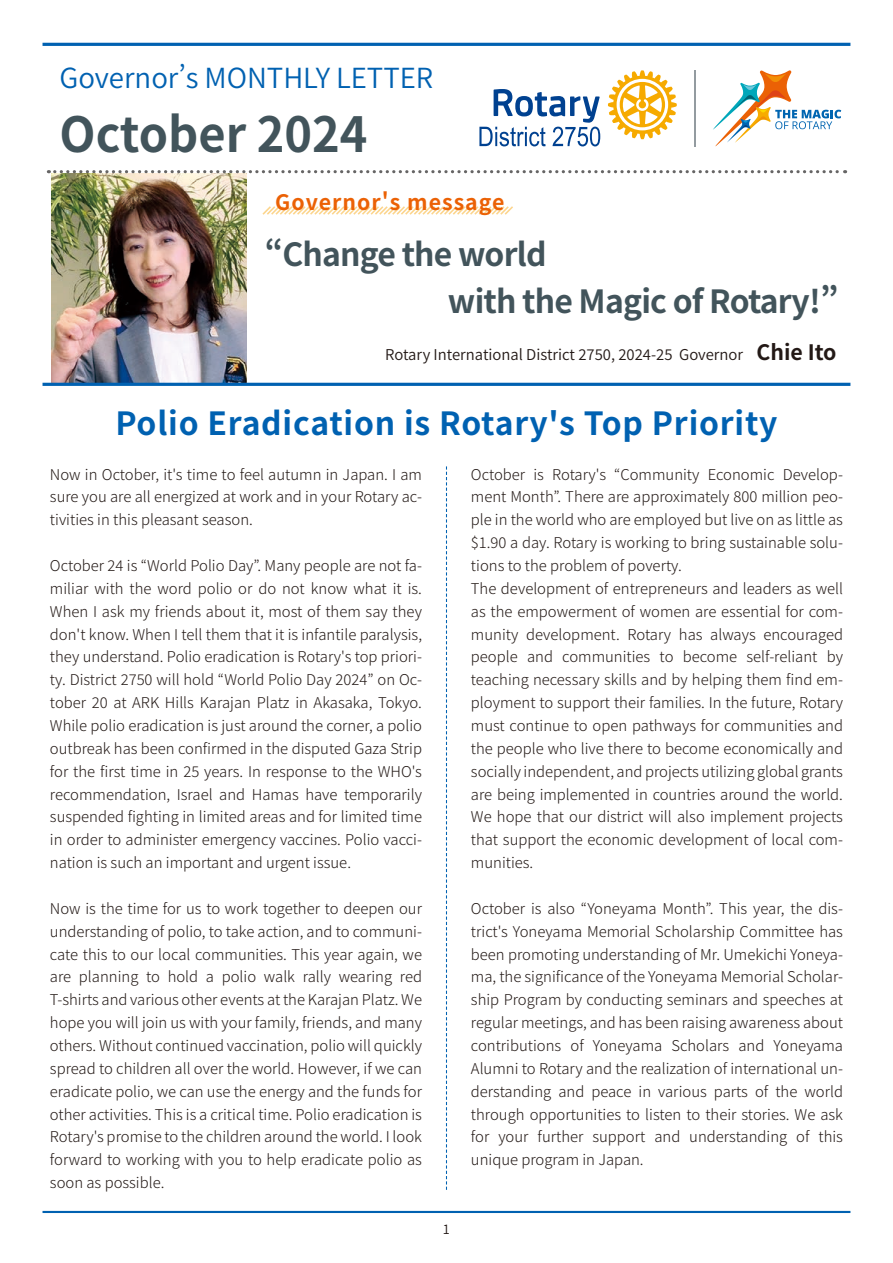
<style>
.page{position:relative;width:893px;height:1263px;background:#fff}
.page>*{position:absolute;margin:0;border:0;box-sizing:border-box;transform-origin:0 0}
.t1{font:700 48.3px "Source Han Sans JP";color:#42545b}
.t2{font:700 31.95px/46.8px "Source Han Sans JP";letter-spacing:-.025em;color:#42545b}
.t3{font:700 31.95px "Source Han Sans JP";letter-spacing:.025em;color:#0061b1}
.t4{font:27.6px "Source Han Sans JP";color:#0061b1}
.t5{font:700 21.3px "Source Han Sans JP";letter-spacing:.05em;color:#eb6105}
.t6{font:300 14.85px/22.8px "Source Han Sans JP";color:#231916;text-align:justify}
.t7{font:14.85px "Source Han Sans JP";color:#231916}
.t8{font:12.75px "Source Han Sans JP";color:#231916}
.s1{font-weight:700;font-size:21.3px}
</style>
<div class="page">
<img style="left:51px;top:173px;width:196px;height:210px">
<hr style="left:694px;top:70px;width:1px;height:76px;background:#939ba0">
<svg style="left:608px;top:70px;width:69px;height:69px"></svg>
<svg style="left:479px;top:89px;width:121px;height:57px"></svg>
<svg style="left:713px;top:70px;width:128px;height:77px"></svg>
<svg style="left:55px;top:170px;width:791px;height:3px"></svg>
<hr style="left:43px;top:383px;width:807px;height:3px;background:#0061b1">
<hr style="left:43px;top:43px;width:807px;height:3px;background:#0061b1">
<svg style="left:262px;top:206px;width:251px;height:9px"></svg>
<hr style="left:43px;top:1211px;width:807px;height:2px;background:#0061b1">
<svg style="left:446px;top:466px;width:1px;height:724px"></svg>
<h3 class="t4" style="left:60px;top:63px;width:375px">Governor’s MONTHLY LETTER</h3>
<h1 class="t1" style="left:60px;top:107px;width:310px">October 2024</h1>
<h3 class="t5" style="left:275px;top:190px;width:231px">Governor's message</h3>
<h2 class="t2" style="left:448px;top:231px;width:392px;text-indent:-183px">“Change the world<br>with the Magic of Rotary!”</h2>
<p class="t7" style="left:385px;top:346px;width:453px">Rotary International District 2750, 2024-25 Governor <span class="s1">Chie Ito</span></p>
<h2 class="t3" style="left:115px;top:405px;width:664px">Polio Eradication is Rotary's Top Priority</h2>
<p class="t6" style="left:50px;top:463px;width:374px">Now in October, it's time to feel autumn in Japan. I am sure you are all energized at work and in your Rotary ac&shy;tivities in this pleasant season.</p>
<p class="t6" style="left:50px;top:554px;width:374px">October 24 is “World Polio Day”. Many people are not fa&shy;miliar with the word polio or do not know what it is.<br>When I ask my friends about it, most of them say they don't know. When I tell them that it is infantile paralysis, they understand. Polio eradication is Rotary's top priori&shy;ty. District 2750 will hold “World Polio Day 2024” on Oc&shy;tober 20 at ARK Hills Karajan Platz in Akasaka, Tokyo.<br>While polio eradication is just around the corner, a polio outbreak has been confirmed in the disputed Gaza Strip for the first time in 25 years. In response to the WHO's recommendation, Israel and Hamas have temporarily suspended fighting in limited areas and for limited time in order to administer emergency vaccines. Polio vacci&shy;nation is such an important and urgent issue.</p>
<p class="t6" style="left:50px;top:897px;width:374px">Now is the time for us to work together to deepen our understanding of polio, to take action, and to communi&shy;cate this to our local communities. This year again, we are planning to hold a polio walk rally wearing red T-shirts and various other events at the Karajan Platz. We hope you will join us with your family, friends, and many others. Without continued vaccination, polio will quickly spread to children all over the world. However, if we can eradicate polio, we can use the energy and the funds for other activities. This is a critical time. Polio eradication is Rotary's promise to the children around the world. I look forward to working with you to help eradicate polio as soon as possible.</p>
<p class="t6" style="left:471px;top:463px;width:374px;text-align:left">October is Rotary's “Community Economic Develop&shy;ment Month”. There are approximately 800 million peo&shy;ple in the world who are employed but live on as little as $1.90 a day. Rotary is working to bring sustainable solu&shy;tions to the problem of poverty.<br>The development of entrepreneurs and leaders as well as the empowerment of women are essential for com&shy;munity development. Rotary has always encouraged people and communities to become self-reliant by teaching necessary skills and by helping them find em&shy;ployment to support their families. In the future, Rotary must continue to open pathways for communities and the people who live there to become economically and socially independent, and projects utilizing global grants are being implemented in countries around the world.<br>We hope that our district will also implement projects that support the economic development of local com&shy;munities.</p>
<p class="t6" style="left:471px;top:897px;width:374px">October is also “Yoneyama Month”. This year, the dis&shy;trict's Yoneyama Memorial Scholarship Committee has been promoting understanding of Mr. Umekichi Yoneya&shy;ma, the significance of the Yoneyama Memorial Scholar&shy;ship Program by conducting seminars and speeches at regular meetings, and has been raising awareness about contributions of Yoneyama Scholars and Yoneyama Alumni to Rotary and the realization of international un&shy;derstanding and peace in various parts of the world through opportunities to listen to their stories. We ask for your further support and understanding of this unique program in Japan.</p>
<p class="t8" style="left:443px;top:1222px;width:9px">1</p>
</div>
